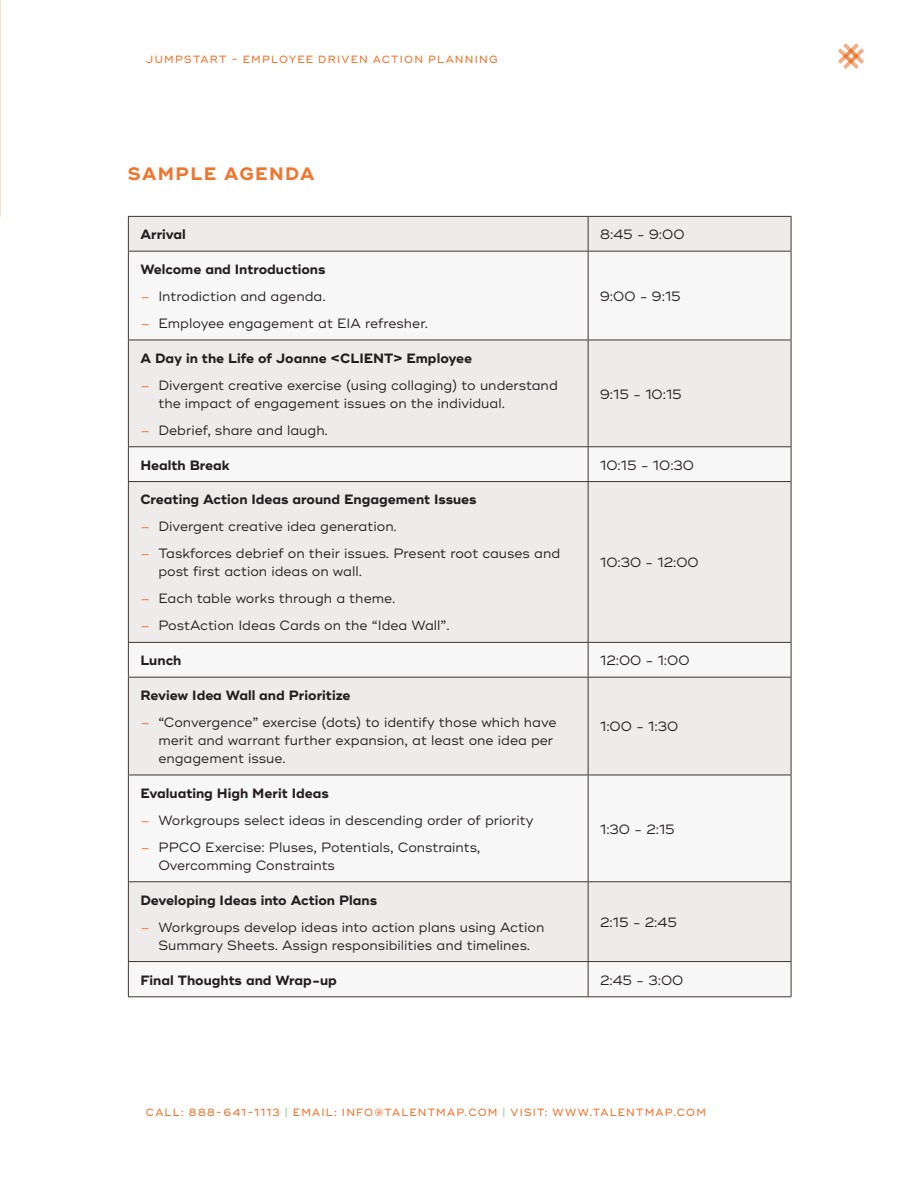
<style>
.page{position:relative;width:918px;height:1188px;background:#fff}
.page>*{position:absolute;margin:0;border:0;box-sizing:border-box;transform-origin:0 0}
.Intro{font:700 18px "Ridley Grotesk";letter-spacing:.075em;color:#ed7731}
.Body{font:13.5px/18px "Ridley Grotesk";color:#231f20}
.Body-2{font:700 13.5px "Ridley Grotesk";color:#231f20}
.t1{font:500 10.5px "Ridley Grotesk";letter-spacing:.115em;color:#ed7731}
.s1{color:#ed7731}
.s2{color:#7dc99e}
</style>
<div class="page">
<div style="left:129px;top:217px;width:662px;height:34px;background:#edeceb"></div>
<svg style="left:129px;top:252px;width:662px;height:744px;fill:#edeceb"></svg>
<hr style="left:588px;top:217px;width:1px;height:34px;background:#3b3532">
<hr style="left:588px;top:447px;width:1px;height:34px;background:#3b3532">
<hr style="left:588px;top:482px;width:1px;height:160px;background:#3b3532">
<hr style="left:588px;top:643px;width:1px;height:34px;background:#3b3532">
<hr style="left:588px;top:678px;width:1px;height:97px;background:#3b3532">
<hr style="left:588px;top:775px;width:1px;height:106px;background:#3b3532">
<hr style="left:588px;top:882px;width:1px;height:79px;background:#3b3532">
<hr style="left:588px;top:962px;width:1px;height:34px;background:#3b3532">
<hr style="left:128px;top:447px;width:1px;height:34px;background:#3b3532">
<hr style="left:791px;top:447px;width:1px;height:34px;background:#3b3532">
<hr style="left:128px;top:643px;width:1px;height:34px;background:#3b3532">
<hr style="left:791px;top:643px;width:1px;height:34px;background:#3b3532">
<hr style="left:588px;top:252px;width:1px;height:88px;background:#3b3532">
<hr style="left:588px;top:340px;width:1px;height:106px;background:#3b3532">
<hr style="left:128px;top:216px;width:460px;height:1px;background:#3b3532">
<hr style="left:128px;top:217px;width:1px;height:34px;background:#3b3532">
<hr style="left:588px;top:216px;width:203px;height:1px;background:#3b3532">
<hr style="left:791px;top:217px;width:1px;height:34px;background:#3b3532">
<hr style="left:128px;top:251px;width:460px;height:1px;background:#3b3532">
<hr style="left:128px;top:252px;width:1px;height:88px;background:#3b3532">
<hr style="left:588px;top:251px;width:203px;height:1px;background:#3b3532">
<hr style="left:791px;top:252px;width:1px;height:88px;background:#3b3532">
<hr style="left:128px;top:340px;width:460px;height:1px;background:#3b3532">
<hr style="left:128px;top:340px;width:1px;height:106px;background:#3b3532">
<hr style="left:588px;top:340px;width:203px;height:1px;background:#3b3532">
<hr style="left:791px;top:340px;width:1px;height:106px;background:#3b3532">
<hr style="left:128px;top:446px;width:460px;height:1px;background:#3b3532">
<hr style="left:588px;top:446px;width:203px;height:1px;background:#3b3532">
<hr style="left:128px;top:481px;width:460px;height:1px;background:#3b3532">
<hr style="left:128px;top:482px;width:1px;height:160px;background:#3b3532">
<hr style="left:588px;top:481px;width:203px;height:1px;background:#3b3532">
<hr style="left:791px;top:482px;width:1px;height:160px;background:#3b3532">
<hr style="left:128px;top:642px;width:460px;height:1px;background:#3b3532">
<hr style="left:588px;top:642px;width:203px;height:1px;background:#3b3532">
<hr style="left:128px;top:677px;width:460px;height:1px;background:#3b3532">
<hr style="left:128px;top:678px;width:1px;height:97px;background:#3b3532">
<hr style="left:588px;top:677px;width:203px;height:1px;background:#3b3532">
<hr style="left:791px;top:678px;width:1px;height:97px;background:#3b3532">
<hr style="left:128px;top:775px;width:460px;height:1px;background:#3b3532">
<hr style="left:128px;top:775px;width:1px;height:106px;background:#3b3532">
<hr style="left:588px;top:775px;width:203px;height:1px;background:#3b3532">
<hr style="left:791px;top:775px;width:1px;height:106px;background:#3b3532">
<hr style="left:128px;top:881px;width:460px;height:1px;background:#3b3532">
<hr style="left:128px;top:882px;width:1px;height:79px;background:#3b3532">
<hr style="left:588px;top:881px;width:203px;height:1px;background:#3b3532">
<hr style="left:791px;top:882px;width:1px;height:79px;background:#3b3532">
<hr style="left:128px;top:961px;width:460px;height:1px;background:#3b3532">
<hr style="left:128px;top:962px;width:1px;height:34px;background:#3b3532">
<hr style="left:588px;top:961px;width:203px;height:1px;background:#3b3532">
<hr style="left:791px;top:962px;width:1px;height:34px;background:#3b3532">
<hr style="left:128px;top:996px;width:460px;height:1px;background:#3b3532">
<hr style="left:588px;top:996px;width:203px;height:1px;background:#3b3532">
<svg style="left:838px;top:43px;width:26px;height:26px"></svg>
<p class="t1" style="left:146px;top:53px;width:353px">JUMPSTART - EMPLOYEE DRIVEN ACTION PLANNING</p>
<p class="Intro" style="left:128px;top:163px;width:188px">SAMPLE AGENDA</p>
<p class="Body-2" style="left:140px;top:226px;width:47px">Arrival</p>
<p class="Body" style="left:600px;top:226px;width:86px">8:45 - 9:00</p>
<p class="Body-2" style="left:140px;top:261px;width:187px">Welcome and Introductions</p>
<p class="Body" style="left:140px;top:288px;width:187px"><span class="s1">–</span> Introdiction and agenda.</p>
<p class="Body" style="left:140px;top:315px;width:289px"><span class="s1">–</span> Employee engagement at EIA refresher.</p>
<p class="Body" style="left:600px;top:288px;width:82px">9:00 - 9:15</p>
<p class="Body-2" style="left:140px;top:350px;width:333px">A Day in the Life of Joanne &lt;CLIENT&gt; Employee</p>
<p class="Body" style="left:158px;top:376px;width:401px;text-indent:-18px"><span class="s1">–</span> Divergent creative exercise (using collaging) to understand the impact of engagement issues on the individual.</p>
<p class="Body" style="left:140px;top:421px;width:189px"><span class="s1">–</span> Debrief, share and laugh.</p>
<p class="Body" style="left:600px;top:385px;width:83px">9:15 - 10:15</p>
<p class="Body-2" style="left:140px;top:457px;width:91px">Health Break</p>
<p class="Body" style="left:600px;top:456px;width:95px">10:15 - 10:30</p>
<p class="Body-2" style="left:140px;top:492px;width:338px">Creating Action Ideas around Engagement Issues</p>
<p class="Body" style="left:140px;top:518px;width:258px"><span class="s1">–</span> Divergent creative idea generation.</p>
<p class="Body" style="left:158px;top:545px;width:403px;text-indent:-18px"><span class="s1">–</span> Taskforces debrief on their issues. Present root causes and post first action ideas on wall.</p>
<p class="Body" style="left:140px;top:590px;width:256px"><span class="s1">–</span> Each table works through a theme.</p>
<p class="Body" style="left:140px;top:617px;width:311px"><span class="s1">–</span> PostAction Ideas Cards on the “Idea Wall”.</p>
<p class="Body" style="left:600px;top:554px;width:100px">10:30 - 12:00</p>
<p class="Body-2" style="left:140px;top:652px;width:43px">Lunch</p>
<p class="Body" style="left:600px;top:652px;width:91px">12:00 - 1:00</p>
<p class="Body-2" style="left:140px;top:687px;width:212px">Review Idea Wall and Prioritize</p>
<p class="Body" style="left:158px;top:714px;width:400px;text-indent:-18px"><span class="s1">–</span> “Convergence” exercise (dots) to identify those which have merit and warrant further expansion, at least one idea per engagement issue.</p>
<p class="Body" style="left:600px;top:718px;width:80px">1:00 - 1:30</p>
<p class="Body-2" style="left:140px;top:785px;width:190px">Evaluating High Merit Ideas</p>
<p class="Body" style="left:140px;top:811px;width:395px"><span class="s1">–</span> Workgroups select ideas in descending order of priority</p>
<p class="Body" style="left:158px;top:838px;width:324px;text-indent:-18px"><span class="s1">–</span> PPCO Exercise: Pluses, Potentials, Constraints,<br>Overcomming Constraints</p>
<p class="Body" style="left:600px;top:820px;width:76px">1:30 - 2:15</p>
<p class="Body-2" style="left:140px;top:892px;width:238px">Developing Ideas into Action Plans</p>
<p class="Body" style="left:140px;top:918px;width:405px;text-align:center"><span class="s1">–</span> Workgroups develop ideas into action plans using Action<br>Summary Sheets. Assign responsibilities and timelines.</p>
<p class="Body" style="left:600px;top:914px;width:78px">2:15 - 2:45</p>
<p class="Body-2" style="left:140px;top:972px;width:198px">Final Thoughts and Wrap-up</p>
<p class="Body" style="left:600px;top:971px;width:85px">2:45 - 3:00</p>
<p class="t1" style="left:146px;top:1106px;width:561px">CALL: 888-641-1113 <span class="s2">|</span> EMAIL: INFO@TALENTMAP.COM <span class="s2">|</span> VISIT: WWW.TALENTMAP.COM</p>
</div>
